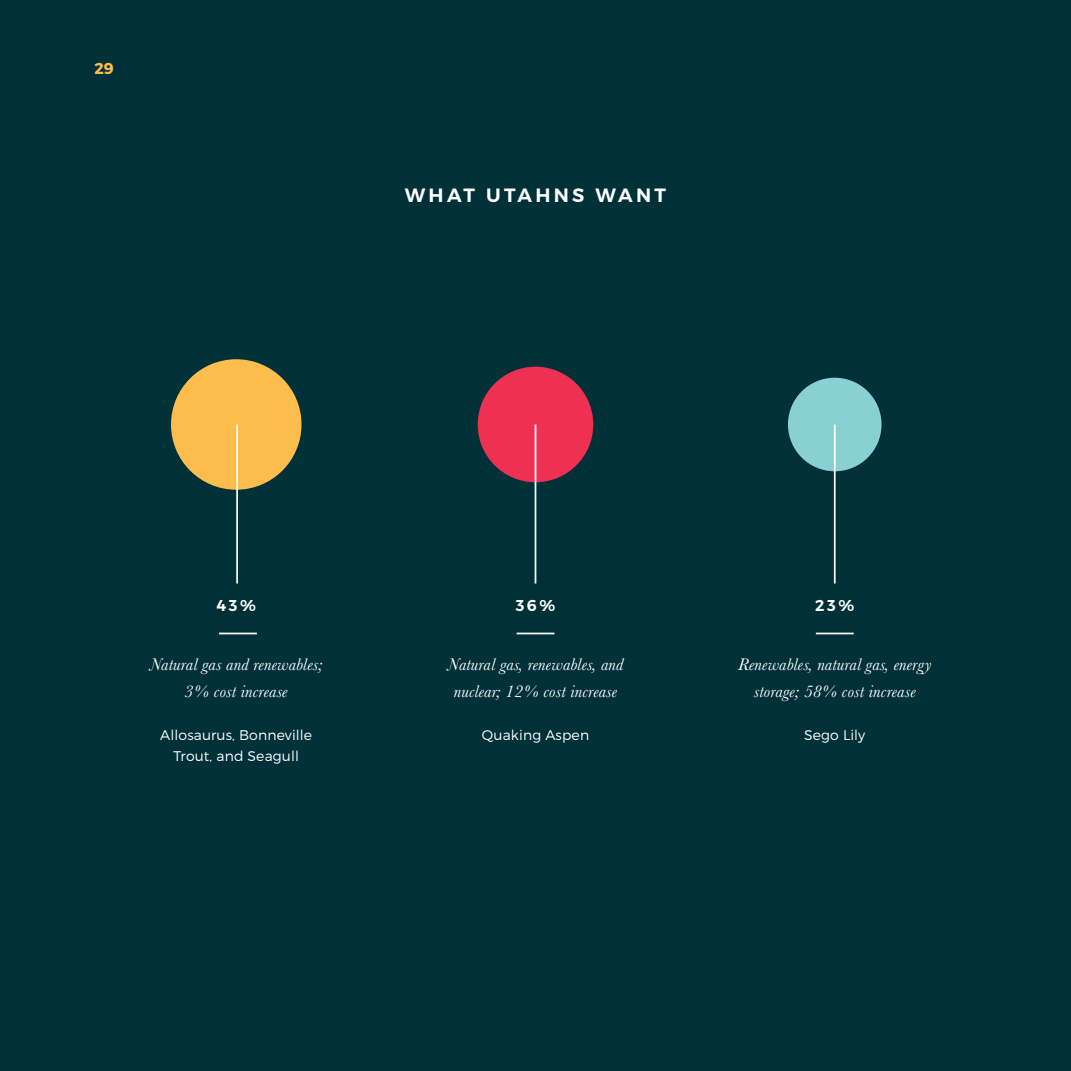
<style>
.page{position:relative;width:1071px;height:1071px;background:#003038}
.page>*{position:absolute;margin:0;border:0;box-sizing:border-box;transform-origin:0 0}
.t1{font:600 19.25px "Montserrat";letter-spacing:.17em;color:#fff}
.t2{font:italic 17.5px/26.2px "Baskerville";letter-spacing:.01em;color:#fff;text-align:center}
.t3{font:600 15.75px "Montserrat";color:#fff}
.t4{font:700 15.75px "Montserrat";color:#fcbd4d}
.t5{font:300 14px/21px "Montserrat";letter-spacing:.01em;color:#fff;text-align:center}
</style>
<div class="page">
<div style="left:478px;top:367px;width:115px;height:115px;background:#ee3152;border-radius:50%"></div>
<hr style="left:517px;top:633px;width:37px;height:1px;background:#fff">
<hr style="left:535px;top:424px;width:1px;height:160px;background:#fff">
<div style="left:788px;top:378px;width:94px;height:93px;background:#88d0d1;border-radius:50%"></div>
<hr style="left:816px;top:633px;width:38px;height:1px;background:#fff">
<hr style="left:834px;top:424px;width:2px;height:160px;background:#fff">
<div style="left:171px;top:359px;width:130px;height:131px;background:#fcbd4d;border-radius:50%"></div>
<hr style="left:219px;top:633px;width:38px;height:1px;background:#fff">
<hr style="left:236px;top:424px;width:2px;height:160px;background:#fff">
<p class="t4" style="left:94px;top:59px;width:21px">29</p>
<p class="t1" style="left:405px;top:184px;width:263px">WHAT UTAHNS WANT</p>
<p class="t3" style="left:217px;top:596px;width:41px">43%</p>
<p class="t2" style="left:150px;top:652px;width:174px">Natural gas and renewables;<br>3% cost increase</p>
<p class="t5" style="left:160px;top:725px;width:153px">Allosaurus, Bonneville<br>Trout, and Seagull</p>
<p class="t3" style="left:516px;top:596px;width:41px">36%</p>
<p class="t2" style="left:448px;top:652px;width:177px">Natural gas, renewables, and nuclear; 12% cost increase</p>
<p class="t5" style="left:482px;top:725px;width:109px">Quaking Aspen</p>
<p class="t3" style="left:815px;top:596px;width:40px">23%</p>
<p class="t2" style="left:738px;top:652px;width:195px">Renewables, natural gas, energy storage; 58% cost increase</p>
<p class="t5" style="left:804px;top:725px;width:63px">Sego Lily</p>
</div>
